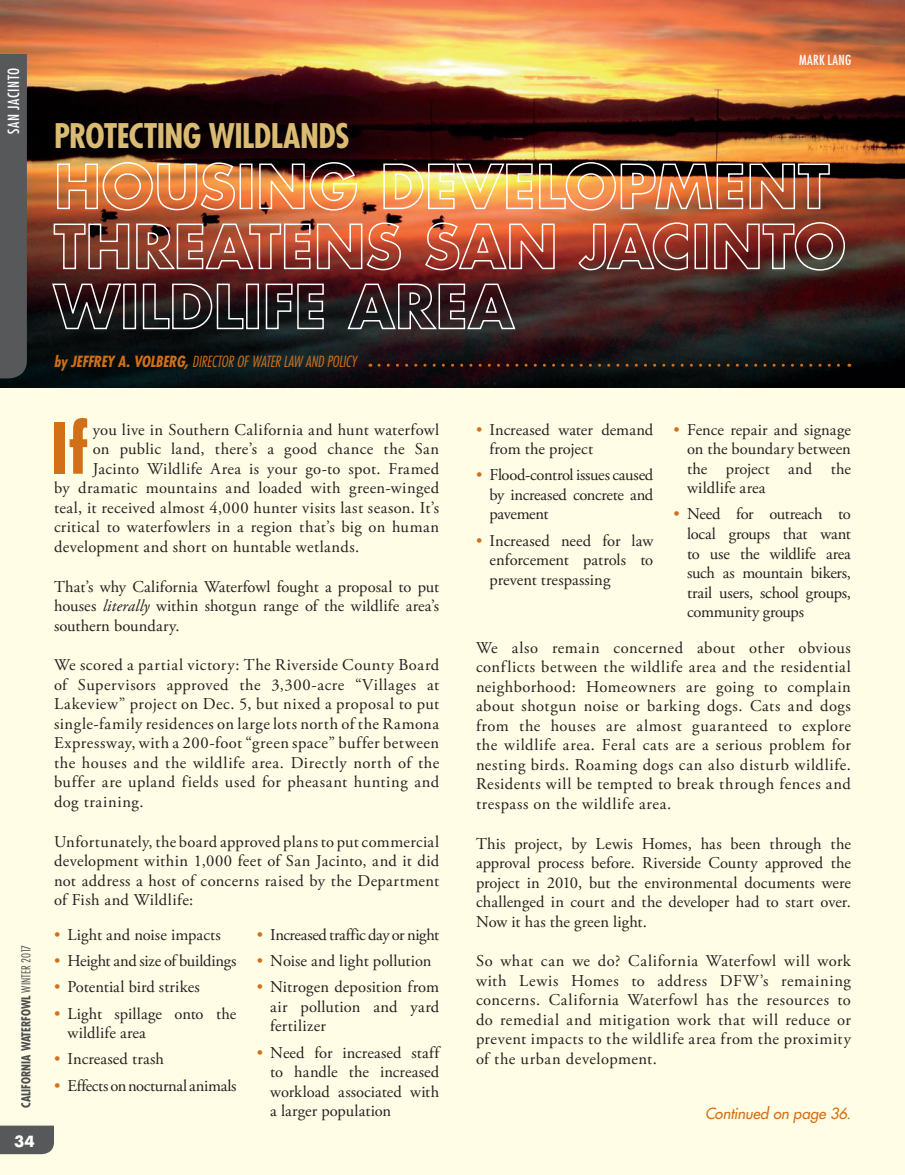
<style>
.page{position:relative;width:905px;height:1175px;background:#fff}
.page>*{position:absolute;margin:0;border:0;box-sizing:border-box;transform-origin:0 0}
.Body_Text{font:700 condensed 68.25px "Futura Std";color:#d27019}
.Header_2{font:700 condensed 33px "Futura Std";letter-spacing:-.02em;color:#dabb73}
.Body_Text-2{font:16.5px/19.5px "Adobe Garamond Pro";letter-spacing:.01em;color:#231f20;text-align:justify}
.Body_Text-3{font:16.5px "Adobe Garamond Pro";letter-spacing:-.02em;color:#231f20}
.Body_Text-4{font:16.5px "Adobe Garamond Pro";letter-spacing:-.015em;color:#231f20}
.byline_or_photo_by{font:italic 300 condensed 15px "Futura Std";letter-spacing:-.01em;color:#d27019}
.Breaker_Head{font:italic 500 15px "Futura Std";letter-spacing:-.005em;color:#d27019}
.t1{font:condensed 15px "Futura Std";letter-spacing:.04em;color:#fff}
.t2{font:700 15px "Futura Std";color:#fff}
.Photo_Caption{font:condensed 13.5px "Futura Std";letter-spacing:.02em;color:#fff}
.t3{font:700 condensed 12px "Futura Std";color:#4b4c4d}
.s1{font-weight:300}
.s2{font-weight:700}
.s3{font-style:italic}
.s4{color:#d27019}
</style>
<div class="page">
<div style="left:0;top:387px;width:904px;height:787px;background:#fffde5"></div>
<img style="left:0;top:0;width:904px;height:387px">
<div style="left:0;top:54px;width:27px;height:324px;background:#57585a"></div>
<div style="left:0;top:1125px;width:54px;height:29px;background:#57585a"></div>
<svg style="left:56px;top:161px;width:180px;height:50px;background:#dd8d56"></svg>
<div style="left:239px;top:163px;width:13px;height:46px;border:2px solid #fff"></div>
<img style="left:258px;top:161px;width:100px;height:50px">
<img style="left:382px;top:161px;width:448px;height:50px">
<img style="left:53px;top:222px;width:348px;height:49px">
<svg style="left:424px;top:222px;width:131px;height:49px;background:#c1604b"></svg>
<svg style="left:577px;top:222px;width:112px;height:49px;background:#a55445"></svg>
<div style="left:694px;top:223px;width:13px;height:46px;border:2px solid #fff"></div>
<svg style="left:713px;top:221px;width:132px;height:50px;background:#804841"></svg>
<svg style="left:51px;top:282px;width:71px;height:48px;background:#3d3133"></svg>
<div style="left:123px;top:283px;width:13px;height:46px;border:2px solid #fff"></div>
<svg style="left:142px;top:283px;width:102px;height:47px;background:#463a3b"></svg>
<div style="left:246px;top:283px;width:13px;height:46px;border:2px solid #fff"></div>
<svg style="left:265px;top:283px;width:59px;height:47px;background:#494144"></svg>
<svg style="left:346px;top:283px;width:170px;height:47px;background:#4d3c40"></svg>
<svg style="left:379px;top:364px;width:470px;height:3px"></svg>
<p class="t1" style="left:5px;top:134px;width:68px;rotate:-90deg">SAN JACINTO</p>
<p class="Header_2" style="left:54px;top:116px;width:297px">PROTECTING WILDLANDS</p>
<p class="Photo_Caption" style="left:799px;top:52px;width:54px">MARK LANG</p>
<p class="t3" style="left:19px;top:1107px;width:165px;rotate:-90deg">CALIFORNIA WATERFOWL <span class="s1">WINTER 2017</span></p>
<p class="t2" style="left:14px;top:1131px;width:22px">34</p>
<p class="byline_or_photo_by" style="left:54px;top:352px;width:304px"><span class="s2">by JEFFREY A. VOLBERG,</span> DIRECTOR OF WATER LAW AND POLICY</p>
<p class="Body_Text" style="left:50px;top:406px;width:40px">If</p>
<p class="Body_Text-2" style="left:93px;top:420px;width:348px">you live in Southern California and hunt waterfowl</p>
<p class="Body_Text-2" style="left:93px;top:440px;width:348px">on public land, there’s a good chance the San</p>
<p class="Body_Text-2" style="left:93px;top:459px;width:348px">Jacinto Wildlife Area is your go-to spot. Framed</p>
<p class="Body_Text-2" style="left:54px;top:479px;width:387px">by dramatic mountains and loaded with green-winged</p>
<p class="Body_Text-2" style="left:54px;top:498px;width:387px">teal, it received almost 4,000 hunter visits last season. It’s</p>
<p class="Body_Text-2" style="left:54px;top:518px;width:387px">critical to waterfowlers in a region that’s big on human</p>
<p class="Body_Text-2" style="left:54px;top:537px;width:307px">development and short on huntable wetlands.</p>
<p class="Body_Text-2" style="left:54px;top:577px;width:387px">That’s why California Waterfowl fought a proposal to put houses <span class="s3">literally</span> within shotgun range of the wildlife area’s southern boundary.</p>
<p class="Body_Text-2" style="left:54px;top:656px;width:387px">We scored a partial victory: The Riverside County Board of Supervisors approved the 3,300-acre “Villages at Lakeview” project on Dec. 5, but nixed a proposal to put single-family residences on large lots north of the Ramona Expressway, with a 200-foot “green space” buffer between the houses and the wildlife area. Directly north of the buffer are upland fields used for pheasant hunting and dog training.</p>
<p class="Body_Text-2" style="left:54px;top:832px;width:387px">Unfortunately, the board approved plans to put commercial development within 1,000 feet of San Jacinto, and it did not address a host of concerns raised by the Department of Fish and Wildlife:</p>
<p class="Body_Text-2" style="left:54px;top:925px;width:168px"><span class="s4">•</span> Light and noise impacts</p>
<p class="Body_Text-4" style="left:54px;top:951px;width:184px"><span class="s4">•</span> Height and size of buildings</p>
<p class="Body_Text-2" style="left:54px;top:978px;width:147px"><span class="s4">•</span> Potential bird strikes</p>
<p class="Body_Text-2" style="left:68px;top:1004px;width:170px;text-indent:-14px"><span class="s4">•</span> Light spillage onto the wildlife area</p>
<p class="Body_Text-2" style="left:54px;top:1050px;width:111px"><span class="s4">•</span> Increased trash</p>
<p class="Body_Text-3" style="left:54px;top:1075px;width:184px"><span class="s4">•</span> Effects on nocturnal animals</p>
<p class="Body_Text-3" style="left:257px;top:924px;width:184px"><span class="s4">•</span> Increased traffic day or night</p>
<p class="Body_Text-2" style="left:257px;top:951px;width:176px"><span class="s4">•</span> Noise and light pollution</p>
<p class="Body_Text-2" style="left:270px;top:978px;width:170px;text-indent:-14px"><span class="s4">•</span> Nitrogen deposition from air pollution and yard fertilizer</p>
<p class="Body_Text-2" style="left:270px;top:1043px;width:170px;text-indent:-14px"><span class="s4">•</span> Need for increased staff to handle the increased workload associated with a larger population</p>
<p class="Body_Text-2" style="left:489px;top:420px;width:165px;text-indent:-14px"><span class="s4">•</span> Increased water demand from the project</p>
<p class="Body_Text-2" style="left:489px;top:466px;width:165px;text-indent:-14px"><span class="s4">•</span> Flood-control issues caused by increased concrete and pavement</p>
<p class="Body_Text-2" style="left:489px;top:531px;width:165px;text-indent:-14px"><span class="s4">•</span> Increased need for law enforcement patrols to prevent trespassing</p>
<p class="Body_Text-2" style="left:687px;top:420px;width:165px;text-indent:-14px"><span class="s4">•</span> Fence repair and signage on the boundary between the project and the wildlife area</p>
<p class="Body_Text-2" style="left:687px;top:505px;width:165px;text-indent:-14px"><span class="s4">•</span> Need for outreach to local groups that want to use the wildlife area such as mountain bikers, trail users, school groups, community groups</p>
<p class="Body_Text-2" style="left:476px;top:638px;width:376px">We also remain concerned about other obvious conflicts between the wildlife area and the residential neighborhood: Homeowners are going to complain about shotgun noise or barking dogs. Cats and dogs from the houses are almost guaranteed to explore the wildlife area. Feral cats are a serious problem for nesting birds. Roaming dogs can also disturb wildlife.<br>Residents will be tempted to break through fences and trespass on the wildlife area.</p>
<p class="Body_Text-2" style="left:476px;top:834px;width:376px">This project, by Lewis Homes, has been through the approval process before. Riverside County approved the project in 2010, but the environmental documents were challenged in court and the developer had to start over.<br>Now it has the green light.</p>
<p class="Body_Text-2" style="left:476px;top:952px;width:376px">So what can we do? California Waterfowl will work with Lewis Homes to address DFW’s remaining concerns. California Waterfowl has the resources to do remedial and mitigation work that will reduce or prevent impacts to the wildlife area from the proximity of the urban development.</p>
<p class="Breaker_Head" style="left:705px;top:1104px;width:147px">Continued on page 36.</p>
</div>
